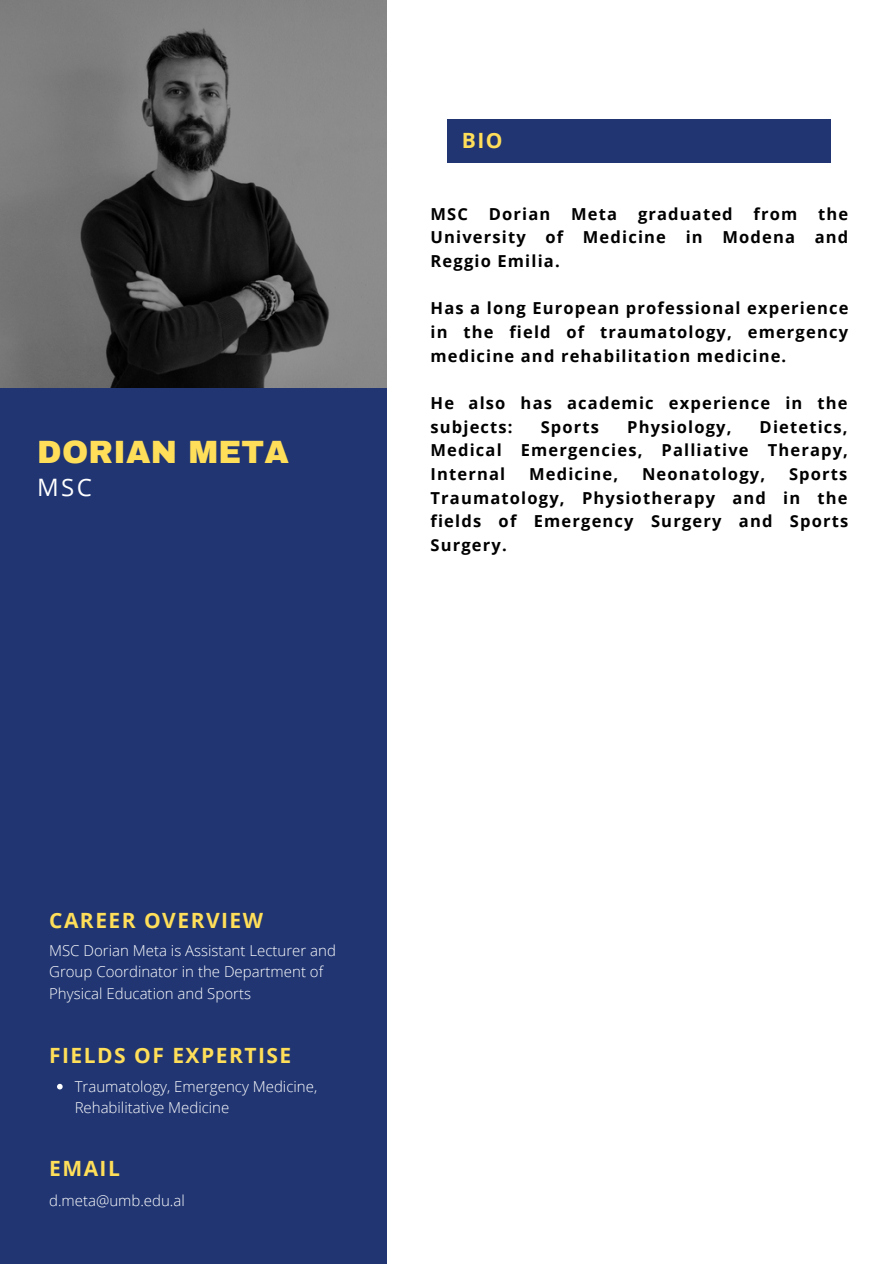
<style>
.page{position:relative;width:894px;height:1264px;background:#fff}
.page>*{position:absolute;margin:0;border:0;box-sizing:border-box;transform-origin:0 0}
.t1{font:900 31.5px "Archivo";letter-spacing:.01em;color:#ffde59}
.t2{font:24px "Open Sans";color:#fff}
.t3{font:700 21px "Open Sans";letter-spacing:.07em;color:#ffde59}
.t4{font:700 16.5px/23.7px "Open Sans";letter-spacing:.07em;color:#000;text-align:justify}
.t5{font:300 15px/21.5px "Open Sans";color:#fff}
</style>
<div class="page">
<div style="left:0;top:388px;width:386px;height:875px;background:#203572"></div>
<img style="left:0;top:0;width:386px;height:387px">
<div style="left:447px;top:119px;width:383px;height:44px;background:#203572"></div>
<svg style="left:57px;top:1083px;width:6px;height:6px"></svg>
<p class="t1" style="left:37px;top:435px;width:253px">DORIAN META</p>
<p class="t2" style="left:37px;top:470px;width:56px">MSC</p>
<p class="t3" style="left:461px;top:125px;width:42px">BIO</p>
<p class="t4" style="left:430px;top:201px;width:39px">MSC</p>
<p class="t4" style="left:488px;top:201px;width:63px">Dorian</p>
<p class="t4" style="left:571px;top:201px;width:47px">Meta</p>
<p class="t4" style="left:637px;top:201px;width:96px">graduated</p>
<p class="t4" style="left:753px;top:201px;width:45px">from</p>
<p class="t4" style="left:430px;top:201px;width:419px;text-indent:387px">the University of Medicine in Modena and Reggio Emilia.</p>
<p class="t4" style="left:430px;top:296px;width:419px">Has a long European professional experience in the field of traumatology, emergency medicine and rehabilitation medicine.</p>
<p class="t4" style="left:430px;top:390px;width:418px">He also has academic experience in the subjects:</p>
<p class="t4" style="left:430px;top:414px;width:419px;text-indent:329px">Dietetics, Medical Emergencies, Palliative Therapy, Internal</p>
<p class="t4" style="left:540px;top:414px;width:60px">Sports</p>
<p class="t4" style="left:627px;top:414px;width:106px">Physiology,</p>
<p class="t4" style="left:529px;top:461px;width:90px">Medicine,</p>
<p class="t4" style="left:642px;top:461px;width:125px">Neonatology,</p>
<p class="t4" style="left:430px;top:461px;width:419px;text-indent:358px">Sports Traumatology, Physiotherapy and in the fields of Emergency Surgery and Sports Surgery.</p>
<p class="t3" style="left:49px;top:905px;width:215px">CAREER OVERVIEW</p>
<p class="t5" style="left:49px;top:939px;width:288px">MSC Dorian Meta is Assistant Lecturer and<br>Group Coordinator in the Department of<br>Physical Education and Sports</p>
<p class="t3" style="left:49px;top:1040px;width:243px">FIELDS OF EXPERTISE</p>
<p class="t5" style="left:75px;top:1075px;width:244px">Traumatology, Emergency Medicine,<br>Rehabilitative Medicine</p>
<p class="t3" style="left:49px;top:1153px;width:72px">EMAIL</p>
<p class="t5" style="left:49px;top:1189px;width:137px">d.meta@umb.edu.al</p>
</div>
